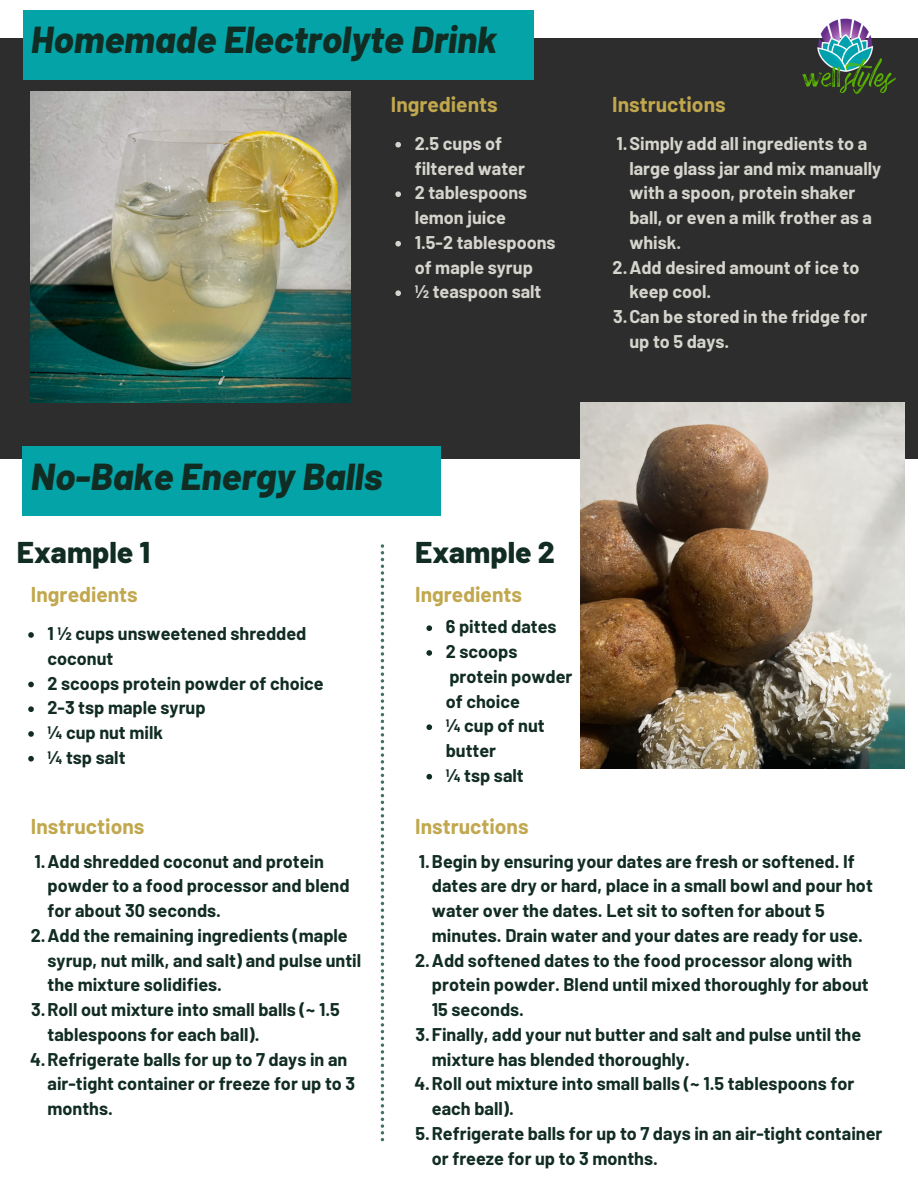
<style>
.page{position:relative;width:918px;height:1188px;background:#fff}
.page>*{position:absolute;margin:0;border:0;box-sizing:border-box;transform-origin:0 0}
.t1{font:italic 800 37.5px "Barlow";color:#112c23}
.t2{font:800 30px "Barlow";color:#112c23}
.t3{font:700 21px "Barlow";color:#c1a74d}
.t4{font:700 18px/24.8px "Barlow";color:#112c23}
.t5{font:700 18px/24.8px "Barlow";color:#d5d4cd}
</style>
<div class="page">
<div style="left:0;top:38px;width:918px;height:421px;background:#2d2d2d"></div>
<div style="left:23px;top:446px;width:418px;height:70px;background:#04a3a7"></div>
<svg style="left:381px;top:544px;width:3px;height:597px"></svg>
<img style="left:31px;top:92px;width:319px;height:310px">
<div style="left:23px;top:10px;width:510px;height:70px;background:#04a3a7"></div>
<img style="left:581px;top:403px;width:324px;height:365px">
<img style="left:802px;top:18px;width:95px;height:76px">
<svg style="left:395px;top:142px;width:6px;height:6px"></svg>
<svg style="left:395px;top:191px;width:6px;height:6px"></svg>
<svg style="left:395px;top:241px;width:6px;height:6px"></svg>
<svg style="left:395px;top:290px;width:6px;height:6px"></svg>
<svg style="left:28px;top:632px;width:6px;height:6px"></svg>
<svg style="left:28px;top:682px;width:6px;height:5px"></svg>
<svg style="left:28px;top:706px;width:6px;height:6px"></svg>
<svg style="left:28px;top:731px;width:6px;height:6px"></svg>
<svg style="left:28px;top:756px;width:6px;height:6px"></svg>
<svg style="left:426px;top:625px;width:6px;height:6px"></svg>
<svg style="left:426px;top:650px;width:6px;height:6px"></svg>
<svg style="left:426px;top:724px;width:6px;height:6px"></svg>
<svg style="left:426px;top:774px;width:6px;height:6px"></svg>
<p class="t1" style="left:31px;top:16px;width:467px">Homemade Electrolyte Drink</p>
<p class="t3" style="left:391px;top:91px;width:108px">Ingredients</p>
<p class="t3" style="left:612px;top:91px;width:115px">Instructions</p>
<p class="t5" style="left:415px;top:130px;width:112px">2.5 cups of filtered water</p>
<p class="t5" style="left:415px;top:180px;width:114px">2 tablespoons lemon juice</p>
<p class="t5" style="left:415px;top:229px;width:142px">1.5-2 tablespoons of maple syrup</p>
<p class="t5" style="left:415px;top:279px;width:128px">½ teaspoon salt</p>
<p class="t5" style="left:629px;top:130px;width:253px;text-indent:-13px">1.Simply add all ingredients to a large glass jar and mix manually with a spoon, protein shaker ball, or even a milk frother as a whisk.</p>
<p class="t5" style="left:629px;top:254px;width:232px;text-indent:-17px">2.Add desired amount of ice to keep cool.</p>
<p class="t5" style="left:629px;top:303px;width:240px;text-indent:-16px">3.Can be stored in the fridge for up to 5 days.</p>
<p class="t1" style="left:31px;top:452px;width:353px">No-Bake Energy Balls</p>
<p class="t2" style="left:17px;top:533px;width:135px">Example 1</p>
<p class="t2" style="left:415px;top:533px;width:141px">Example 2</p>
<p class="t3" style="left:31px;top:581px;width:108px">Ingredients</p>
<p class="t4" style="left:48px;top:620px;width:260px">1 ½ cups unsweetened shredded coconut</p>
<p class="t4" style="left:48px;top:670px;width:278px">2 scoops protein powder of choice</p>
<p class="t4" style="left:48px;top:695px;width:160px">2-3 tsp maple syrup</p>
<p class="t4" style="left:48px;top:719px;width:117px">¼ cup nut milk</p>
<p class="t4" style="left:48px;top:744px;width:79px">¼ tsp salt</p>
<p class="t3" style="left:31px;top:813px;width:115px">Instructions</p>
<p class="t3" style="left:415px;top:581px;width:108px">Ingredients</p>
<p class="t4" style="left:446px;top:614px;width:112px">6 pitted dates</p>
<p class="t4" style="left:446px;top:638px;width:128px">2 scoops protein powder of choice</p>
<p class="t4" style="left:446px;top:713px;width:100px">¼ cup of nut butter</p>
<p class="t4" style="left:446px;top:762px;width:79px">¼ tsp salt</p>
<p class="t3" style="left:415px;top:813px;width:115px">Instructions</p>
<p class="t4" style="left:48px;top:848px;width:304px;text-indent:-13px">1.Add shredded coconut and protein powder to a food processor and blend for about 30 seconds.</p>
<p class="t4" style="left:48px;top:922px;width:315px;text-indent:-17px">2.Add the remaining ingredients (maple syrup, nut milk, and salt) and pulse until the mixture solidifies.</p>
<p class="t4" style="left:48px;top:997px;width:294px;text-indent:-16px">3.Roll out mixture into small balls (~ 1.5 tablespoons for each ball).</p>
<p class="t4" style="left:48px;top:1046px;width:309px;text-indent:-18px">4.Refrigerate balls for up to 7 days in an air-tight container or freeze for up to 3 months.</p>
<p class="t4" style="left:432px;top:848px;width:442px;text-indent:-13px">1.Begin by ensuring your dates are fresh or softened. If dates are dry or hard, place in a small bowl and pour hot water over the dates. Let sit to soften for about 5 minutes. Drain water and your dates are ready for use.</p>
<p class="t4" style="left:432px;top:947px;width:438px;text-indent:-17px">2.Add softened dates to the food processor along with protein powder. Blend until mixed thoroughly for about<br>15 seconds.</p>
<p class="t4" style="left:432px;top:1021px;width:431px;text-indent:-16px">3.Finally, add your nut butter and salt and pulse until the mixture has blended thoroughly.</p>
<p class="t4" style="left:432px;top:1071px;width:424px;text-indent:-18px">4.Roll out mixture into small balls (~ 1.5 tablespoons for each ball).</p>
<p class="t4" style="left:432px;top:1120px;width:452px;text-indent:-16px">5.Refrigerate balls for up to 7 days in an air-tight container or freeze for up to 3 months.</p>
</div>
